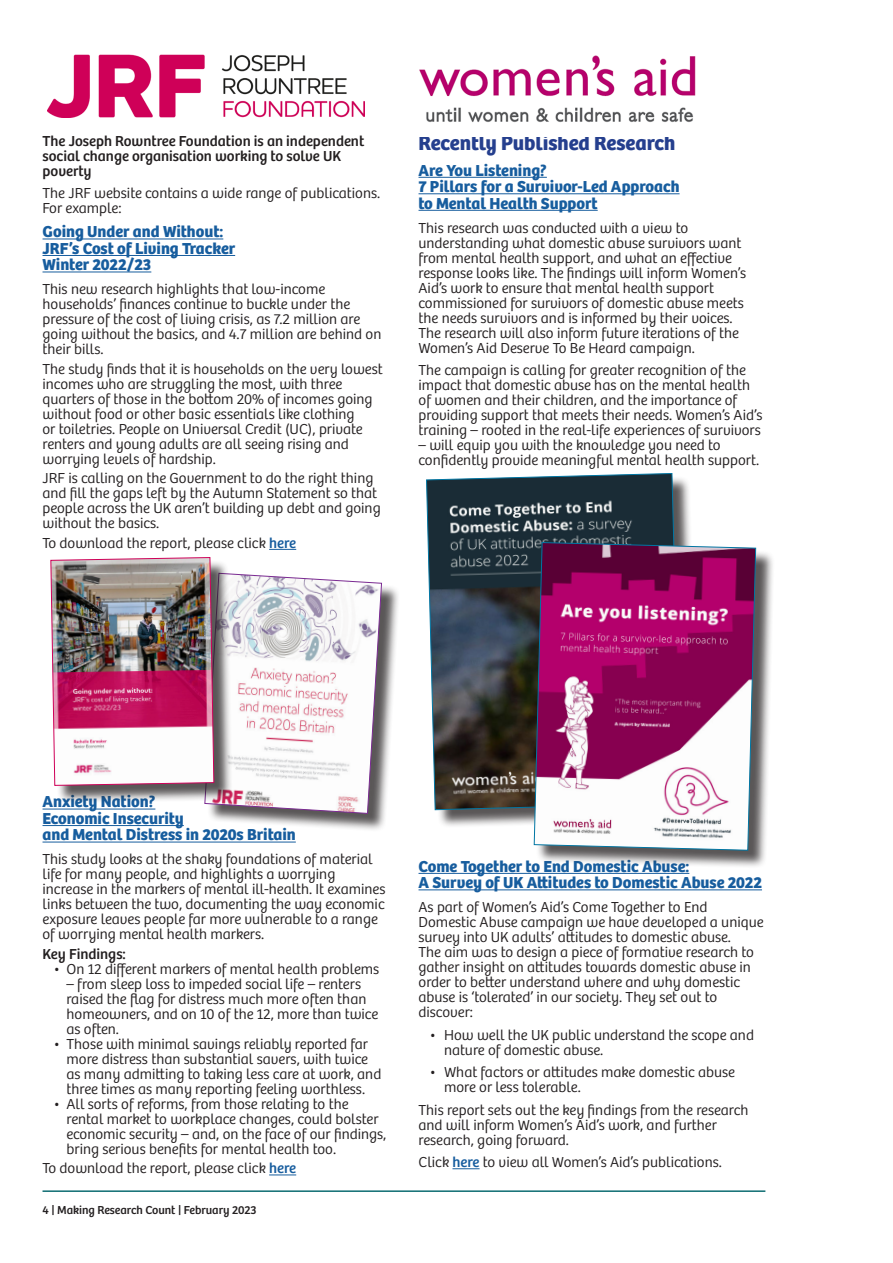
<style>
.page{position:relative;width:893px;height:1263px;background:#fff}
.page>*{position:absolute;margin:0;border:0;box-sizing:border-box;transform-origin:0 0}
.t1{font:700 21px "Bree";color:#253f8e}
.t2{font:700 16.5px/16.5px "Bree";color:#175d9e}
.C_W_P_EntryTitle{font:300 15px/15px "Bree";color:#231f20}
.C_W_P_EntryTitle-2{font:15px/15px "Bree";color:#231f20}
.t3{font:12px "Bree";color:#231f20}
.s1{font-weight:400;color:#175d9e}
</style>
<div class="page">
<hr style="left:43px;top:1190px;width:722px;height:2px;background:#0d6c72">
<hr style="left:418px;top:177px;width:129px;height:1px;background:#175d9e">
<hr style="left:418px;top:193px;width:262px;height:1px;background:#175d9e">
<hr style="left:418px;top:210px;width:180px;height:1px;background:#175d9e">
<hr style="left:418px;top:873px;width:271px;height:1px;background:#175d9e">
<hr style="left:418px;top:889px;width:344px;height:1px;background:#175d9e">
<svg style="left:452px;top:1168px;width:28px;height:1px"></svg>
<div style="left:428px;top:475px;width:271px;height:354px;background:#231f20;opacity:.75"></div>
<svg style="left:426px;top:473px;width:255px;height:337px;background:#3d474c"></svg>
<div style="left:536px;top:544px;width:238px;height:325px;background:#231f20;opacity:.75"></div>
<svg style="left:533px;top:542px;width:223px;height:309px"></svg>
<hr style="left:43px;top:239px;width:180px;height:1px;background:#175d9e">
<hr style="left:43px;top:255px;width:192px;height:1px;background:#175d9e">
<hr style="left:43px;top:272px;width:108px;height:1px;background:#175d9e">
<svg style="left:269px;top:549px;width:27px;height:1px"></svg>
<hr style="left:43px;top:809px;width:112px;height:1px;background:#175d9e">
<hr style="left:43px;top:825px;width:141px;height:1px;background:#175d9e">
<hr style="left:43px;top:842px;width:253px;height:1px;background:#175d9e">
<svg style="left:269px;top:1174px;width:27px;height:1px"></svg>
<div style="left:207px;top:576px;width:193px;height:256px;background:#231f20;opacity:.75"></div>
<img style="left:47px;top:54px;width:317px;height:63px">
<img style="left:419px;top:55px;width:277px;height:67px">
<img style="left:50px;top:557px;width:332px;height:257px">
<p class="C_W_P_EntryTitle-2" style="left:43px;top:134px;width:323px">The Joseph Rowntree Foundation is an independent social change organisation working to solve UK poverty</p>
<p class="C_W_P_EntryTitle" style="left:43px;top:186px;width:339px">The JRF website contains a wide range of publications.<br>For example:</p>
<p class="t2" style="left:43px;top:224px;width:194px">Going Under and Without:<br>JRF’s Cost of Living Tracker<br>Winter 2022/23</p>
<p class="C_W_P_EntryTitle" style="left:43px;top:282px;width:340px">This new research highlights that low-income households’ finances continue to buckle under the pressure of the cost of living crisis, as 7.2 million are going without the basics, and 4.7 million are behind on their bills.</p>
<p class="C_W_P_EntryTitle" style="left:43px;top:362px;width:342px">The study finds that it is households on the very lowest incomes who are struggling the most, with three quarters of those in the bottom 20% of incomes going without food or other basic essentials like clothing<br>or toiletries. People on Universal Credit (UC), private renters and young adults are all seeing rising and worrying levels of hardship.</p>
<p class="C_W_P_EntryTitle" style="left:43px;top:471px;width:340px">JRF is calling on the Government to do the right thing and fill the gaps left by the Autumn Statement so that people across the UK aren’t building up debt and going without the basics.</p>
<p class="C_W_P_EntryTitle" style="left:43px;top:536px;width:255px">To download the report, please click <span class="s1">here</span></p>
<p class="t1" style="left:418px;top:130px;width:258px">Recently Published Research</p>
<p class="t2" style="left:418px;top:162px;width:263px">Are You Listening?<br>7 Pillars for a Survivor-Led Approach to Mental Health Support</p>
<p class="C_W_P_EntryTitle" style="left:418px;top:220px;width:329px">This research was conducted with a view to understanding what domestic abuse survivors want from mental health support, and what an effective response looks like. The findings will inform Women’s Aid’s work to ensure that mental health support commissioned for survivors of domestic abuse meets the needs survivors and is informed by their voices.<br>The research will also inform future iterations of the Women’s Aid Deserve To Be Heard campaign.</p>
<p class="C_W_P_EntryTitle" style="left:418px;top:363px;width:345px">The campaign is calling for greater recognition of the impact that domestic abuse has on the mental health of women and their children, and the importance of providing support that meets their needs. Women’s Aid’s training – rooted in the real-life experiences of survivors</p>
<p class="C_W_P_EntryTitle" style="left:418px;top:438px;width:342px">– will equip you with the knowledge you need to confidently provide meaningful mental health support.</p>
<p class="t2" style="left:43px;top:794px;width:255px">Anxiety Nation?<br>Economic Insecurity<br>and Mental Distress in 2020s Britain</p>
<p class="C_W_P_EntryTitle" style="left:43px;top:852px;width:344px">This study looks at the shaky foundations of material life for many people, and highlights a worrying increase in the markers of mental ill-health. It examines links between the two, documenting the way economic exposure leaves people far more vulnerable to a range of worrying mental health markers.</p>
<p class="C_W_P_EntryTitle-2" style="left:43px;top:947px;width:85px">Key Findings:</p>
<p class="C_W_P_EntryTitle" style="left:53px;top:962px;width:328px">• On 12 different markers of mental health problems</p>
<p class="C_W_P_EntryTitle" style="left:67px;top:977px;width:313px">– from sleep loss to impeded social life – renters raised the flag for distress much more often than homeowners, and on 10 of the 12, more than twice as often.</p>
<p class="C_W_P_EntryTitle" style="left:67px;top:1037px;width:316px;text-indent:-14px">• Those with minimal savings reliably reported far more distress than substantial savers, with twice as many admitting to taking less care at work, and three times as many reporting feeling worthless.</p>
<p class="C_W_P_EntryTitle" style="left:67px;top:1097px;width:321px;text-indent:-14px">• All sorts of reforms, from those relating to the rental market to workplace changes, could bolster economic security – and, on the face of our findings, bring serious benefits for mental health too.</p>
<p class="C_W_P_EntryTitle" style="left:43px;top:1161px;width:255px">To download the report, please click <span class="s1">here</span></p>
<p class="t3" style="left:43px;top:1203px;width:216px">4 | Making Research Count | February 2023</p>
<p class="t2" style="left:418px;top:858px;width:345px">Come Together to End Domestic Abuse:<br>A Survey of UK Attitudes to Domestic Abuse 2022</p>
<p class="C_W_P_EntryTitle" style="left:418px;top:900px;width:347px">As part of Women’s Aid’s Come Together to End Domestic Abuse campaign we have developed a unique survey into UK adults’ attitudes to domestic abuse.<br>The aim was to design a piece of formative research to gather insight on attitudes towards domestic abuse in order to better understand where and why domestic abuse is ‘tolerated’ in our society. They set out to discover:</p>
<p class="C_W_P_EntryTitle" style="left:444px;top:1027px;width:311px;text-indent:-15px">• How well the UK public understand the scope and nature of domestic abuse.</p>
<p class="C_W_P_EntryTitle" style="left:444px;top:1065px;width:293px;text-indent:-15px">• What factors or attitudes make domestic abuse more or less tolerable.</p>
<p class="C_W_P_EntryTitle" style="left:418px;top:1102px;width:332px">This report sets out the key findings from the research and will inform Women’s Aid’s work, and further research, going forward.</p>
<p class="C_W_P_EntryTitle" style="left:418px;top:1155px;width:305px">Click <span class="s1">here</span> to view all Women’s Aid’s publications.</p>
</div>
